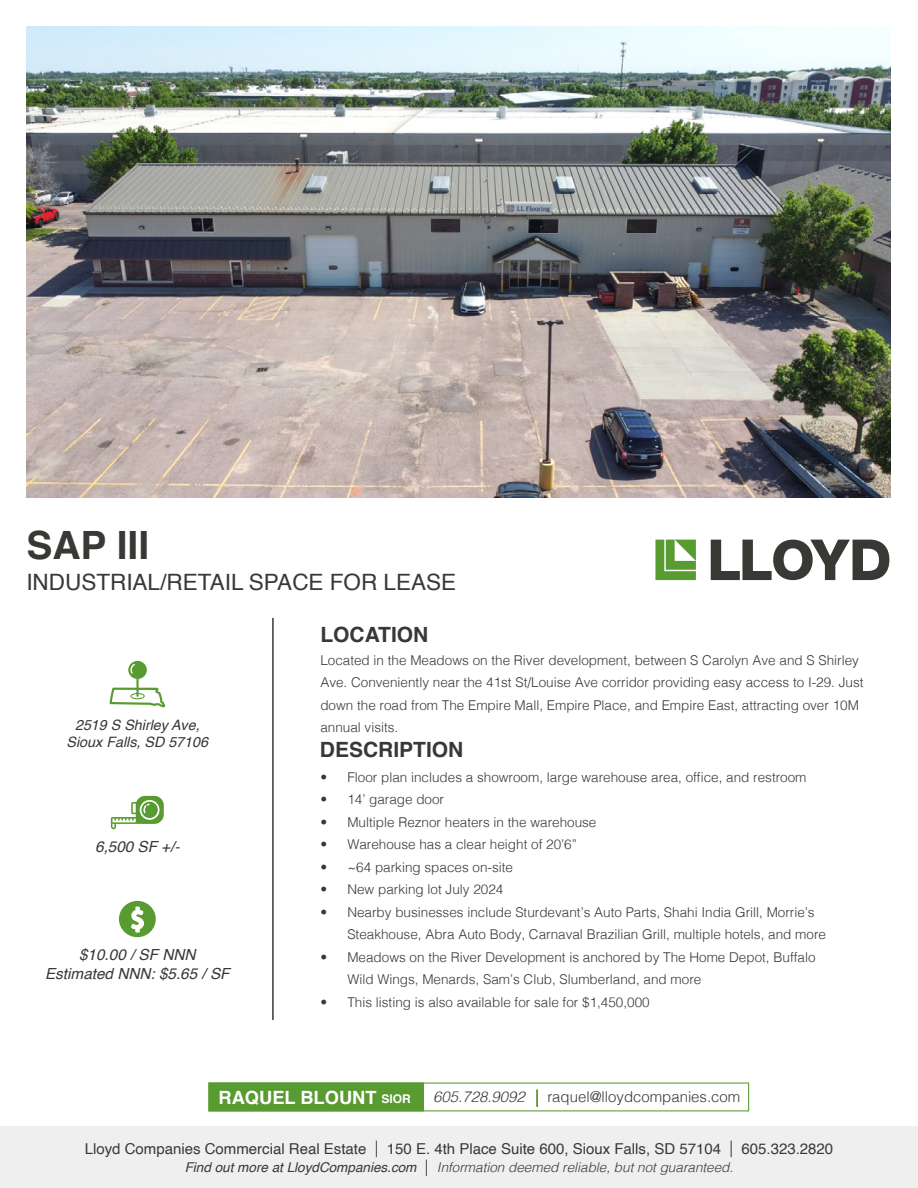
<style>
.page{position:relative;width:918px;height:1188px;background:#fff}
.page>*{position:absolute;margin:0;border:0;box-sizing:border-box;transform-origin:0 0}
.t1{font:700 39px "Helvetica";color:#383935}
.t2{font:22.5px "Helvetica";color:#383935}
.t3{font:700 21px "Helvetica";color:#383935}
.t4{font:700 18.3px "Helvetica";color:#fff}
.t5{font:italic 15.3px "Helvetica";color:#383935}
.t6{font:15px "Helvetica";color:#373a36}
.t7{font:300 15px "Helvetica";color:#383935}
.t8{font:italic 14.25px "Helvetica";color:#383935}
.t9{font:300 13.5px/22.5px "Helvetica";color:#383935}
.t10{font:italic 300 13.5px "Helvetica";color:#373a36}
.s1{font-size:12px}
.s2{font-style:italic}
.s3{font-style:italic;color:#589b31}
.s4{font-weight:300;font-size:16.5px}
.s5{font-weight:400}
.s6{font-style:normal;font-size:16.5px}
</style>
<div class="page">
<div style="left:0;top:1126px;width:918px;height:62px;background:#efefef"></div>
<hr style="left:27px;top:150px;width:864px;height:1px;background:#383935">
<img style="left:26px;top:27px;width:864px;height:471px">
<svg style="left:111px;top:796px;width:53px;height:33px"></svg>
<svg style="left:119px;top:901px;width:37px;height:36px"></svg>
<svg style="left:109px;top:661px;width:56px;height:46px"></svg>
<svg style="left:655px;top:540px;width:41px;height:40px;background:#7aaf5b"></svg>
<svg style="left:711px;top:540px;width:178px;height:40px"></svg>
<hr style="left:272px;top:618px;width:2px;height:402px;background:#383935">
<div style="left:208px;top:1083px;width:216px;height:28px;background:#589b31"></div>
<p class="t1" style="left:26px;top:514px;width:124px">SAP III</p>
<p class="t2" style="left:26px;top:565px;width:431px">INDUSTRIAL/RETAIL SPACE FOR LEASE</p>
<p class="t8" style="left:75px;top:714px;width:126px">2519 S Shirley Ave,</p>
<p class="t8" style="left:67px;top:731px;width:143px">Sioux Falls, SD 57106</p>
<p class="t5" style="left:95px;top:835px;width:86px">6,500 SF +/-</p>
<p class="t5" style="left:79px;top:943px;width:118px">$10.00 / SF NNN</p>
<p class="t5" style="left:45px;top:961px;width:186px">Estimated NNN: $5.65 / SF</p>
<p class="t3" style="left:320px;top:617px;width:110px">LOCATION</p>
<p class="t9" style="left:320px;top:648px;width:545px">Located in the Meadows on the River development, between S Carolyn Ave and S Shirley Ave. Conveniently near the 41st St/Louise Ave corridor providing easy access to I-29. Just down the road from The Empire Mall, Empire Place, and Empire East, attracting over 10M annual visits.</p>
<p class="t9" style="left:320px;top:765px;width:488px">• Floor plan includes a showroom, large warehouse area, office, and restroom</p>
<p class="t9" style="left:320px;top:787px;width:125px">• 14’ garage door</p>
<p class="t9" style="left:320px;top:810px;width:278px">• Multiple Reznor heaters in the warehouse</p>
<p class="t9" style="left:320px;top:832px;width:258px">• Warehouse has a clear height of 20’6”</p>
<p class="t9" style="left:320px;top:855px;width:194px">• ~64 parking spaces on-site</p>
<p class="t9" style="left:320px;top:877px;width:185px">• New parking lot July 2024</p>
<p class="t9" style="left:347px;top:900px;width:480px;text-indent:-27px">• Nearby businesses include Sturdevant’s Auto Parts, Shahi India Grill, Morrie’s<br>Steakhouse, Abra Auto Body, Carnaval Brazilian Grill, multiple hotels, and more</p>
<p class="t9" style="left:347px;top:945px;width:470px;text-indent:-27px">• Meadows on the River Development is anchored by The Home Depot, Buffalo<br>Wild Wings, Menards, Sam’s Club, Slumberland, and more</p>
<p class="t9" style="left:320px;top:990px;width:331px">• This listing is also available for sale for $1,450,000</p>
<p class="t3" style="left:320px;top:733px;width:145px">DESCRIPTION</p>
<p class="t4" style="left:219px;top:1083px;width:194px">RAQUEL BLOUNT <span class="s1">SIOR</span></p>
<p class="t7" style="left:433px;top:1084px;width:309px"><span class="s2">605.728.9092</span> <span class="s3">|</span> raquel@lloydcompanies.com</p>
<p class="t6" style="left:85px;top:1137px;width:750px">Lloyd Companies Commercial Real Estate <span class="s4">|</span> 150 E. 4th Place Suite 600, Sioux Falls, SD 57104 <span class="s4">|</span> 605.323.2820</p>
<p class="t10" style="left:185px;top:1156px;width:550px"><span class="s5">Find out more at LloydCompanies.com</span> <span class="s6">|</span> Information deemed reliable, but not guaranteed.</p>
</div>
